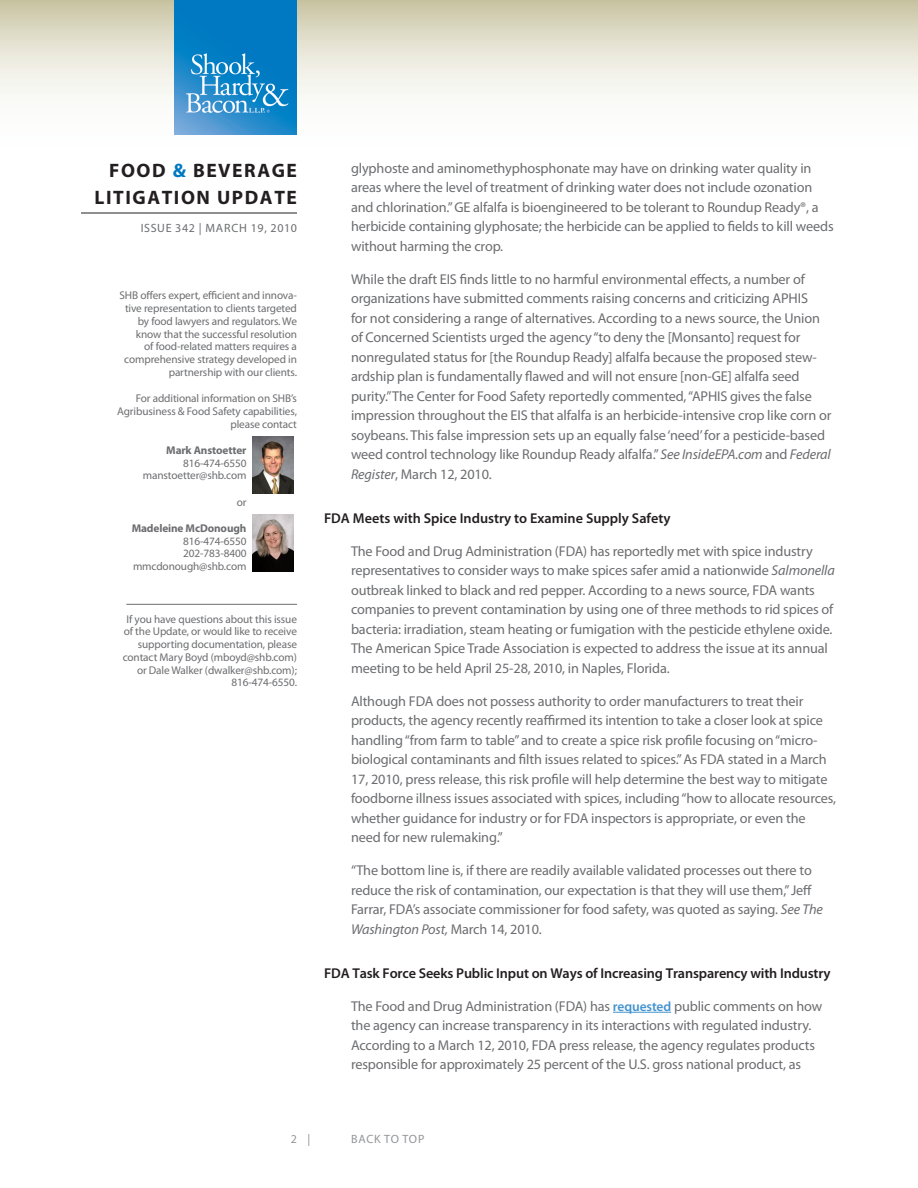
<style>
.page{position:relative;width:918px;height:1188px;background:#fff}
.page>*{position:absolute;margin:0;border:0;box-sizing:border-box;transform-origin:0 0}
.t1{font:700 19.5px/27px "Myriad Pro";letter-spacing:.08em;color:#231f20;text-align:right}
.Body{font:14.25px/19.5px "Myriad Pro";letter-spacing:-.01em;color:#6c6d70}
.Subhead{font:600 14.25px "Myriad Pro";letter-spacing:-.01em;color:#231f20}
.t2{font:12px "Myriad Pro";letter-spacing:.05em;color:#6c6d70}
.Body-2{font:12px "Myriad Pro";letter-spacing:.06em;color:#939598}
.Body-3{font:11.25px/12.8px "Myriad Pro";letter-spacing:-.01em;color:#6c6d70;text-align:right}
.s1{color:#0079c2}
.s2{font-weight:700}
.s3{font-style:italic}
.s4{font-weight:600;font-size:13.5px;color:#4393cf}
</style>
<div class="page">
<svg style="left:0;top:0;width:918px;height:135px"></svg>
<hr style="left:81px;top:213px;width:216px;height:1px;background:#231f20">
<img style="left:175px;top:0;width:122px;height:135px">
<hr style="left:613px;top:1012px;width:58px;height:1px;background:#4393cf">
<hr style="left:126px;top:604px;width:171px;height:1px;background:#6c6d70">
<img style="left:253px;top:514px;width:40px;height:57px">
<img style="left:253px;top:436px;width:41px;height:58px">
<p class="t1" style="left:94px;top:156px;width:204px">FOOD <span class="s1">&amp;</span> BEVERAGE<br>LITIGATION UPDATE</p>
<p class="t2" style="left:141px;top:221px;width:158px">ISSUE 342 | MARCH 19, 2010</p>
<p class="Body-3" style="left:119px;top:289px;width:179px">SHB offers expert, efficient and innova&shy;tive representation to clients targeted by food lawyers and regulators. We know that the successful resolution<br>of food-related matters requires a comprehensive strategy developed in partnership with our clients.</p>
<p class="Body-3" style="left:117px;top:392px;width:181px">For additional information on SHB’s<br>Agribusiness &amp; Food Safety capabilities, please contact</p>
<p class="Body-3" style="left:143px;top:444px;width:105px"><span class="s2">Mark Anstoetter<br></span>816-474-6550 manstoetter@shb.com</p>
<p class="Body-3" style="left:237px;top:495px;width:11px">or</p>
<p class="Body-3" style="left:132px;top:522px;width:116px"><span class="s2">Madeleine McDonough<br></span>816-474-6550<br>202-783-8400 mmcdonough@shb.com</p>
<p class="Body-3" style="left:123px;top:612px;width:176px">If you have questions about this issue of the Update, or would like to receive supporting documentation, please contact Mary Boyd (mboyd@shb.com) or Dale Walker (dwalker@shb.com);<br>816-474-6550.</p>
<p class="Body" style="left:351px;top:158px;width:484px">glyphoste and aminomethyphosphonate may have on drinking water quality in areas where the level of treatment of drinking water does not include ozonation and chlorination.” GE alfalfa is bioengineered to be tolerant to Roundup Ready®, a herbicide containing glyphosate; the herbicide can be applied to fields to kill weeds without harming the crop.</p>
<p class="Body" style="left:351px;top:269px;width:482px">While the draft EIS finds little to no harmful environmental effects, a number of organizations have submitted comments raising concerns and criticizing APHIS<br>for not considering a range of alternatives. According to a news source, the Union of Concerned Scientists urged the agency “to deny the [Monsanto] request for nonregulated status for [the Roundup Ready] alfalfa because the proposed stew&shy;ardship plan is fundamentally flawed and will not ensure [non-GE] alfalfa seed purity.” The Center for Food Safety reportedly commented, “APHIS gives the false impression throughout the EIS that alfalfa is an herbicide-intensive crop like corn or soybeans. This false impression sets up an equally false ‘need’ for a pesticide-based weed control technology like Roundup Ready alfalfa.” <span class="s3">See InsideEPA.com</span> and <span class="s3">Federal Register</span>, March 12, 2010.</p>
<p class="Subhead" style="left:324px;top:509px;width:348px">FDA Meets with Spice Industry to Examine Supply Safety</p>
<p class="Body" style="left:351px;top:541px;width:485px">The Food and Drug Administration (FDA) has reportedly met with spice industry representatives to consider ways to make spices safer amid a nationwide <span class="s3">Salmonella </span>outbreak linked to black and red pepper. According to a news source, FDA wants companies to prevent contamination by using one of three methods to rid spices of bacteria: irradiation, steam heating or fumigation with the pesticide ethylene oxide.<br>The American Spice Trade Association is expected to address the issue at its annual meeting to be held April 25-28, 2010, in Naples, Florida.</p>
<p class="Body" style="left:351px;top:691px;width:487px">Although FDA does not possess authority to order manufacturers to treat their products, the agency recently reaffirmed its intention to take a closer look at spice handling “from farm to table” and to create a spice risk profile focusing on “micro&shy;biological contaminants and filth issues related to spices.” As FDA stated in a March 17, 2010, press release, this risk profile will help determine the best way to mitigate foodborne illness issues associated with spices, including “how to allocate resources, whether guidance for industry or for FDA inspectors is appropriate, or even the need for new rulemaking.”</p>
<p class="Body" style="left:351px;top:861px;width:473px">“The bottom line is, if there are readily available validated processes out there to reduce the risk of contamination, our expectation is that they will use them,” Jeff Farrar, FDA’s associate commissioner for food safety, was quoted as saying. <span class="s3">See The Washington Post,</span> March 14, 2010.</p>
<p class="Subhead" style="left:324px;top:964px;width:508px">FDA Task Force Seeks Public Input on Ways of Increasing Transparency with Industry</p>
<p class="Body" style="left:351px;top:996px;width:473px">The Food and Drug Administration (FDA) has <span class="s4">requested</span> public comments on how the agency can increase transparency in its interactions with regulated industry.<br>According to a March 12, 2010, FDA press release, the agency regulates products responsible for approximately 25 percent of the U.S. gross national product, as</p>
<p class="Body-2" style="left:291px;top:1132px;width:21px">2 |</p>
<p class="Body-2" style="left:351px;top:1132px;width:75px">BACK TO TOP</p>
</div>
